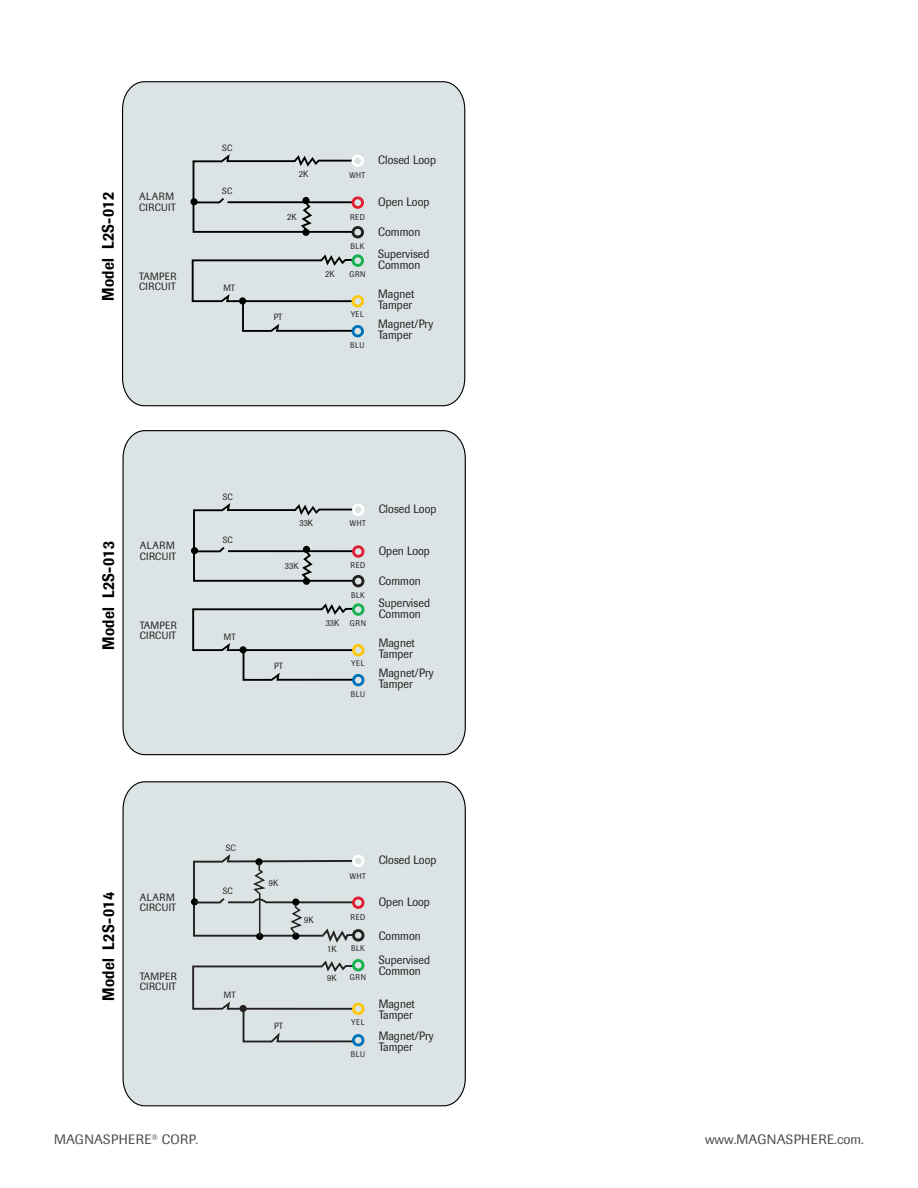
<style>
.page{position:relative;width:918px;height:1188px;background:#fff}
.page>*{position:absolute;margin:0;border:0;box-sizing:border-box;transform-origin:0 0}
.t1{font:500 16.5px "Imago";letter-spacing:.025em;color:#000;scale:.85 1}
.t2{font:13.5px "Imago";letter-spacing:.02em;color:#4d4d4f}
.t3{font:12px/10.8px "Imago";letter-spacing:.005em;color:#232020;scale:.92 1}
.t4{font:10.5px/10.8px "Imago";letter-spacing:.025em;color:#232020;scale:.94 1}
.t5{font:10.5px/10.8px "Imago";letter-spacing:.045em;color:#232020;scale:.94 1}
.t6{font:9px "Imago";letter-spacing:.005em;color:#232020;scale:.94 1}
.t7{font:8.25px "Imago";letter-spacing:.07em;color:#232020;scale:.9 1}
</style>
<div class="page">
<div style="left:122px;top:430px;width:344px;height:326px;background:#dbe3e4"></div>
<div style="left:352px;top:504px;width:12px;height:12px;border:3px solid #fff;border-radius:50%"></div>
<div style="left:352px;top:575px;width:12px;height:12px;border:3px solid #232020;border-radius:50%"></div>
<div style="left:352px;top:603px;width:12px;height:13px;border:3px solid #15b14c;border-radius:50%"></div>
<div style="left:352px;top:644px;width:12px;height:12px;border:3px solid #ffc709;border-radius:50%"></div>
<div style="left:352px;top:674px;width:12px;height:12px;border:3px solid #0072b8;border-radius:50%"></div>
<div style="left:352px;top:545px;width:12px;height:13px;border:3px solid #e21e32;border-radius:50%"></div>
<svg style="left:191px;top:501px;width:165px;height:181px;background:#cad1d2"></svg>
<div style="left:303px;top:578px;width:7px;height:7px;background:#000;border-radius:50%"></div>
<div style="left:303px;top:546px;width:7px;height:7px;background:#000;border-radius:50%"></div>
<div style="left:122px;top:781px;width:344px;height:326px;background:#dbe3e4"></div>
<svg style="left:191px;top:959px;width:165px;height:84px;background:#cdd4d5"></svg>
<div style="left:352px;top:855px;width:12px;height:12px;border:3px solid #fff;border-radius:50%"></div>
<div style="left:240px;top:1005px;width:7px;height:7px;background:#232020;border-radius:50%"></div>
<div style="left:352px;top:929px;width:12px;height:13px;border:3px solid #232020;border-radius:50%"></div>
<div style="left:352px;top:959px;width:12px;height:12px;border:3px solid #15b14c;border-radius:50%"></div>
<div style="left:352px;top:1003px;width:12px;height:12px;border:3px solid #ffc709;border-radius:50%"></div>
<div style="left:352px;top:1034px;width:12px;height:12px;border:3px solid #0072b8;border-radius:50%"></div>
<div style="left:352px;top:897px;width:12px;height:12px;border:3px solid #e21e32;border-radius:50%"></div>
<svg style="left:192px;top:852px;width:164px;height:93px;background:#c8cfd0"></svg>
<div style="left:122px;top:81px;width:344px;height:326px;background:#dbe3e4"></div>
<div style="left:352px;top:155px;width:12px;height:12px;border:3px solid #fff;border-radius:50%"></div>
<div style="left:352px;top:226px;width:12px;height:12px;border:3px solid #232020;border-radius:50%"></div>
<div style="left:352px;top:254px;width:12px;height:13px;border:3px solid #15b14c;border-radius:50%"></div>
<div style="left:352px;top:295px;width:12px;height:13px;border:3px solid #ffc709;border-radius:50%"></div>
<div style="left:352px;top:325px;width:12px;height:12px;border:3px solid #0072b8;border-radius:50%"></div>
<div style="left:352px;top:196px;width:12px;height:13px;border:3px solid #e21e32;border-radius:50%"></div>
<svg style="left:191px;top:152px;width:164px;height:181px;background:#cad1d2"></svg>
<div style="left:302px;top:229px;width:8px;height:7px;background:#000;border-radius:50%"></div>
<div style="left:302px;top:197px;width:8px;height:7px;background:#000;border-radius:50%"></div>
<h1 class="t1" style="left:98px;top:301px;width:130px;rotate:-90deg">Model L2S-012</h1>
<p class="t5" style="left:139px;top:191px;width:40px">ALARM<br>CIRCUIT</p>
<p class="t4" style="left:139px;top:271px;width:41px">TAMPER<br>CIRCUIT</p>
<p class="t6" style="left:222px;top:142px;width:12px">SC</p>
<p class="t6" style="left:222px;top:186px;width:12px">SC</p>
<p class="t6" style="left:223px;top:282px;width:14px">MT</p>
<p class="t6" style="left:299px;top:169px;width:11px">2K</p>
<p class="t6" style="left:287px;top:212px;width:11px">2K</p>
<p class="t6" style="left:274px;top:311px;width:11px">PT</p>
<p class="t6" style="left:325px;top:269px;width:11px">2K</p>
<p class="t7" style="left:349px;top:170px;width:19px">WHT</p>
<p class="t7" style="left:350px;top:212px;width:18px">RED</p>
<p class="t7" style="left:351px;top:241px;width:17px">BLK</p>
<p class="t7" style="left:349px;top:270px;width:19px">GRN</p>
<p class="t7" style="left:351px;top:310px;width:16px">YEL</p>
<p class="t7" style="left:350px;top:340px;width:17px">BLU</p>
<p class="t3" style="left:378px;top:154px;width:64px">Closed Loop</p>
<p class="t3" style="left:378px;top:197px;width:57px">Open Loop</p>
<p class="t3" style="left:378px;top:221px;width:57px;line-height:22px">Common<br>Supervised</p>
<p class="t3" style="left:378px;top:259px;width:47px">Common</p>
<p class="t3" style="left:378px;top:288px;width:41px">Magnet<br>Tamper</p>
<p class="t3" style="left:378px;top:319px;width:61px">Magnet/Pry<br>Tamper</p>
<h1 class="t1" style="left:99px;top:650px;width:130px;rotate:-90deg">Model L2S-013</h1>
<p class="t5" style="left:140px;top:540px;width:40px">ALARM<br>CIRCUIT</p>
<p class="t4" style="left:140px;top:620px;width:41px">TAMPER<br>CIRCUIT</p>
<p class="t6" style="left:223px;top:491px;width:12px">SC</p>
<p class="t6" style="left:223px;top:535px;width:12px">SC</p>
<p class="t6" style="left:224px;top:631px;width:14px">MT</p>
<p class="t6" style="left:299px;top:518px;width:16px">33K</p>
<p class="t6" style="left:285px;top:560px;width:16px">33K</p>
<p class="t6" style="left:274px;top:660px;width:11px">PT</p>
<p class="t6" style="left:326px;top:618px;width:16px">33K</p>
<p class="t7" style="left:350px;top:519px;width:19px">WHT</p>
<p class="t7" style="left:351px;top:561px;width:18px">RED</p>
<p class="t7" style="left:351px;top:590px;width:17px">BLK</p>
<p class="t7" style="left:350px;top:619px;width:19px">GRN</p>
<p class="t7" style="left:351px;top:659px;width:16px">YEL</p>
<p class="t7" style="left:351px;top:689px;width:17px">BLU</p>
<p class="t3" style="left:379px;top:503px;width:64px">Closed Loop</p>
<p class="t3" style="left:379px;top:545px;width:57px">Open Loop</p>
<p class="t3" style="left:379px;top:570px;width:57px;line-height:22px">Common<br>Supervised</p>
<p class="t3" style="left:379px;top:608px;width:47px">Common</p>
<p class="t3" style="left:379px;top:637px;width:41px">Magnet<br>Tamper</p>
<p class="t3" style="left:379px;top:668px;width:61px">Magnet/Pry<br>Tamper</p>
<h1 class="t1" style="left:99px;top:1001px;width:130px;rotate:-90deg">Model L2S-014</h1>
<p class="t5" style="left:140px;top:892px;width:40px">ALARM<br>CIRCUIT</p>
<p class="t4" style="left:140px;top:971px;width:41px">TAMPER<br>CIRCUIT</p>
<p class="t6" style="left:226px;top:843px;width:12px">SC</p>
<p class="t6" style="left:223px;top:886px;width:12px">SC</p>
<p class="t6" style="left:224px;top:990px;width:14px">MT</p>
<p class="t6" style="left:269px;top:878px;width:11px">9K</p>
<p class="t6" style="left:274px;top:1020px;width:11px">PT</p>
<p class="t6" style="left:304px;top:915px;width:11px">9K</p>
<p class="t6" style="left:327px;top:943px;width:11px">1K</p>
<p class="t6" style="left:327px;top:973px;width:11px">9K</p>
<p class="t7" style="left:350px;top:871px;width:19px">WHT</p>
<p class="t7" style="left:351px;top:912px;width:18px">RED</p>
<p class="t7" style="left:351px;top:943px;width:17px">BLK</p>
<p class="t7" style="left:350px;top:973px;width:19px">GRN</p>
<p class="t7" style="left:351px;top:1017px;width:16px">YEL</p>
<p class="t7" style="left:351px;top:1050px;width:17px">BLU</p>
<p class="t3" style="left:379px;top:855px;width:64px">Closed Loop</p>
<p class="t3" style="left:379px;top:897px;width:57px">Open Loop</p>
<p class="t3" style="left:379px;top:925px;width:57px;line-height:23.5px">Common<br>Supervised</p>
<p class="t3" style="left:379px;top:965px;width:47px">Common</p>
<p class="t3" style="left:379px;top:999px;width:41px">Magnet<br>Tamper</p>
<p class="t3" style="left:379px;top:1031px;width:61px">Magnet/Pry<br>Tamper</p>
<p class="t2" style="left:54px;top:1132px;width:146px">MAGNASPHERE<sup>®</sup> CORP.</p>
<p class="t2" style="left:705px;top:1132px;width:160px">www.MAGNASPHERE.com.</p>
</div>
